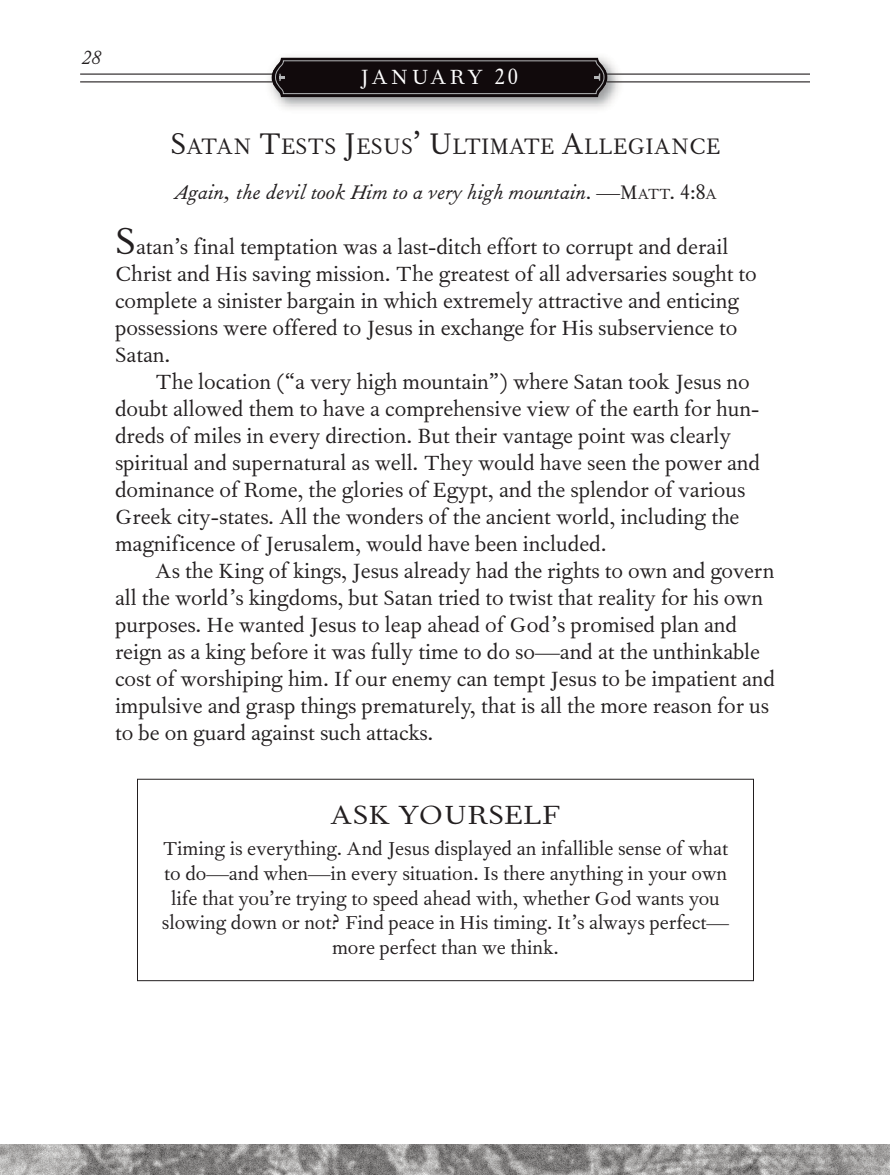
<style>
.page{position:relative;width:891px;height:1175px;background:#fff}
.page>*{position:absolute;margin:0;border:0;box-sizing:border-box;transform-origin:0 0}
.t1{font:31.72px "Fournier";color:#231f20;scale:1.06 1}
.t2{font:27px "Fournier";color:#231f20;scale:.95 1}
.t3{font:24.75px/27px "Fournier";color:#231f20}
.t4{font:24.75px "Fournier";letter-spacing:.12em;color:#fff}
.t5{font:italic 23.62px "Fournier";color:#231f20}
.t6{font:22.5px/24.8px "Fournier";color:#231f20;text-align:center}
.t7{font:italic 22.5px "Fournier";color:#231f20}
.s1{font-size:36px}
.s2{font-style:normal}
.s3{font-style:normal;font-size:17.78px}
.s4{font-size:45px}
</style>
<div class="page">
<img style="left:0;top:1144px;width:890px;height:30px">
<img style="left:261px;top:56px;width:367px;height:53px">
<svg style="left:272px;top:58px;width:335px;height:39px;background:#1e181a"></svg>
<hr style="left:80px;top:74px;width:192px;height:1px;background:#231f20">
<hr style="left:80px;top:81px;width:192px;height:1px;background:#231f20">
<hr style="left:607px;top:74px;width:203px;height:1px;background:#231f20">
<hr style="left:607px;top:81px;width:203px;height:1px;background:#231f20">
<div style="left:137px;top:778px;width:617px;height:203px;border:1px solid #231f20"></div>
<p class="t7" style="left:81px;top:49px;width:21px">28</p>
<p class="t4" style="left:360px;top:68px;width:159px">JANUARY 20</p>
<p class="t2" style="left:171px;top:136px;width:580px"><span class="s1">S</span>ATAN <span class="s1">T</span>ESTS <span class="s1">J</span>ESUS<span class="s1">’ U</span>LTIMATE <span class="s1">A</span>LLEGIANCE</p>
<p class="t5" style="left:174px;top:183px;width:545px">Again, the devil took Him to a very high mountain. <span class="s2">—M</span><span class="s3">ATT</span><span class="s2">. 4:8</span><span class="s3">A</span></p>
<p class="t3" style="left:115px;top:235px;width:643px"><span class="s4">S</span>atan’s final temptation was a last-ditch effort to corrupt and derail Christ and His saving mission. The greatest of all adversaries sought to complete a sinister bargain in which extremely attractive and enticing possessions were offered to Jesus in exchange for His subservience to Satan.</p>
<p class="t3" style="left:115px;top:370px;width:647px;text-indent:40px">The location (“a very high mountain”) where Satan took Jesus no doubt allowed them to have a comprehensive view of the earth for hun&shy;dreds of miles in every direction. But their vantage point was clearly spiritual and supernatural as well. They would have seen the power and dominance of Rome, the glories of Egypt, and the splendor of various Greek city-states. All the wonders of the ancient world, including the magnificence of Jerusalem, would have been included.</p>
<p class="t3" style="left:115px;top:559px;width:662px;text-indent:40px">As the King of kings, Jesus already had the rights to own and govern all the world’s kingdoms, but Satan tried to twist that reality for his own purposes. He wanted Jesus to leap ahead of God’s promised plan and reign as a king before it was fully time to do so—and at the unthinkable cost of worshiping him. If our enemy can tempt Jesus to be impatient and impulsive and grasp things prematurely, that is all the more reason for us to be on guard against such attacks.</p>
<p class="t1" style="left:331px;top:803px;width:218px">ASK YOURSELF</p>
<p class="t6" style="left:162px;top:838px;width:569px">Timing is everything. And Jesus displayed an infallible sense of what to do—and when—in every situation. Is there anything in your own life that you’re trying to speed ahead with, whether God wants you slowing down or not? Find peace in His timing. It’s always perfect— more perfect than we think.</p>
</div>
